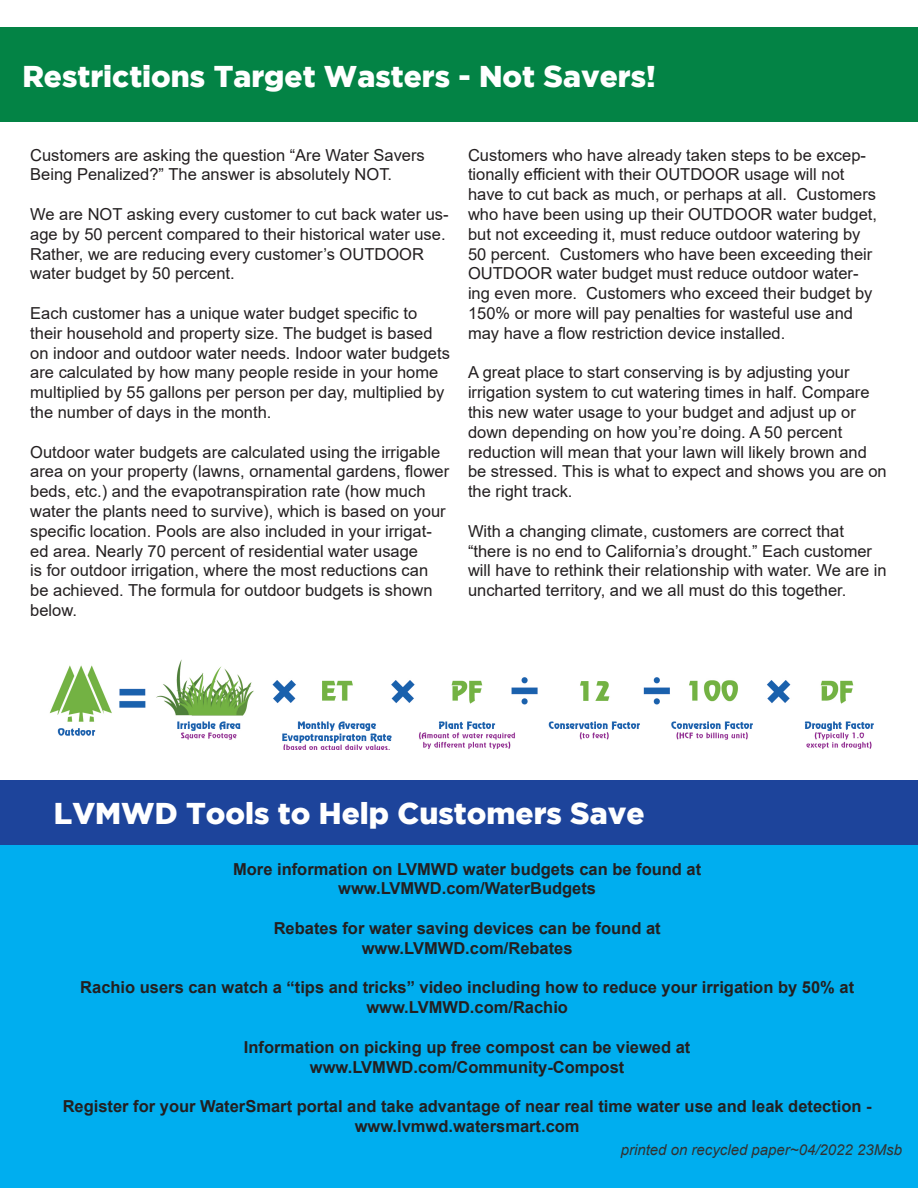
<style>
.page{position:relative;width:918px;height:1188px;background:#fff}
.page>*{position:absolute;margin:0;border:0;box-sizing:border-box;transform-origin:0 0}
.t1{font:900 30px "Gotham";color:#fff}
.t2{font:16.5px/19.8px "Arial";color:#231f20}
.t3{font:700 16.5px/19.8px "Arial";color:#231f20;text-align:center}
.t4{font:italic 15px "Arial";color:#313232}
</style>
<div class="page">
<div style="left:0;top:820px;width:918px;height:368px;background:#00aeef"></div>
<div style="left:0;top:27px;width:918px;height:94px;background:#038345"></div>
<div style="left:0;top:780px;width:918px;height:65px;background:#1d449b"></div>
<img style="left:49px;top:659px;width:825px;height:91px">
<h1 class="t1" style="left:22px;top:59px;width:635px">Restrictions Target Wasters - Not Savers!</h1>
<p class="t2" style="left:30px;top:145px;width:396px">Customers are asking the question “Are Water Savers<br>Being Penalized?” The answer is absolutely NOT.</p>
<p class="t2" style="left:30px;top:204px;width:420px">We are NOT asking every customer to cut back water us&shy;age by 50 percent compared to their historical water use.<br>Rather, we are reducing every customer’s OUTDOOR water budget by 50 percent.</p>
<p class="t2" style="left:30px;top:303px;width:421px">Each customer has a unique water budget specific to their household and property size. The budget is based on indoor and outdoor water needs. Indoor water budgets are calculated by how many people reside in your home multiplied by 55 gallons per person per day, multiplied by the number of days in the month.</p>
<p class="t2" style="left:30px;top:442px;width:421px">Outdoor water budgets are calculated using the irrigable area on your property (lawns, ornamental gardens, flower beds, etc.) and the evapotranspiration rate (how much water the plants need to survive), which is based on your specific location. Pools are also included in your irrigat&shy;ed area. Nearly 70 percent of residential water usage<br>is for outdoor irrigation, where the most reductions can be achieved. The formula for outdoor budgets is shown below.</p>
<p class="t2" style="left:468px;top:145px;width:411px">Customers who have already taken steps to be excep&shy;tionally efficient with their OUTDOOR usage will not have to cut back as much, or perhaps at all. Customers who have been using up their OUTDOOR water budget, but not exceeding it, must reduce outdoor watering by 50 percent. Customers who have been exceeding their OUTDOOR water budget must reduce outdoor water&shy;ing even more. Customers who exceed their budget by 150% or more will pay penalties for wasteful use and may have a flow restriction device installed.</p>
<p class="t2" style="left:468px;top:363px;width:420px">A great place to start conserving is by adjusting your irrigation system to cut watering times in half. Compare this new water usage to your budget and adjust up or down depending on how you’re doing. A 50 percent reduction will mean that your lawn will likely brown and be stressed. This is what to expect and shows you are on the right track.</p>
<p class="t2" style="left:468px;top:521px;width:420px">With a changing climate, customers are correct that “there is no end to California’s drought.” Each customer will have to rethink their relationship with water. We are in uncharted territory, and we all must do this together.</p>
<h1 class="t1" style="left:54px;top:796px;width:592px">LVMWD Tools to Help Customers Save</h1>
<p class="t3" style="left:233px;top:859px;width:470px">More information on LVMWD water budgets can be found at www.LVMWD.com/WaterBudgets</p>
<p class="t3" style="left:274px;top:918px;width:388px">Rebates for water saving devices can be found at www.LVMWD.com/Rebates</p>
<p class="t3" style="left:80px;top:978px;width:775px">Rachio users can watch a “tips and tricks” video including how to reduce your irrigation by 50% at www.LVMWD.com/Rachio</p>
<p class="t3" style="left:244px;top:1037px;width:448px">Information on picking up free compost can be viewed at www.LVMWD.com/Community-Compost</p>
<p class="t3" style="left:63px;top:1097px;width:811px">Register for your WaterSmart portal and take advantage of near real time water use and leak detection - www.lvmwd.watersmart.com</p>
<p class="t4" style="left:621px;top:1140px;width:283px">printed on recycled paper~04/2022 23Msb</p>
</div>
